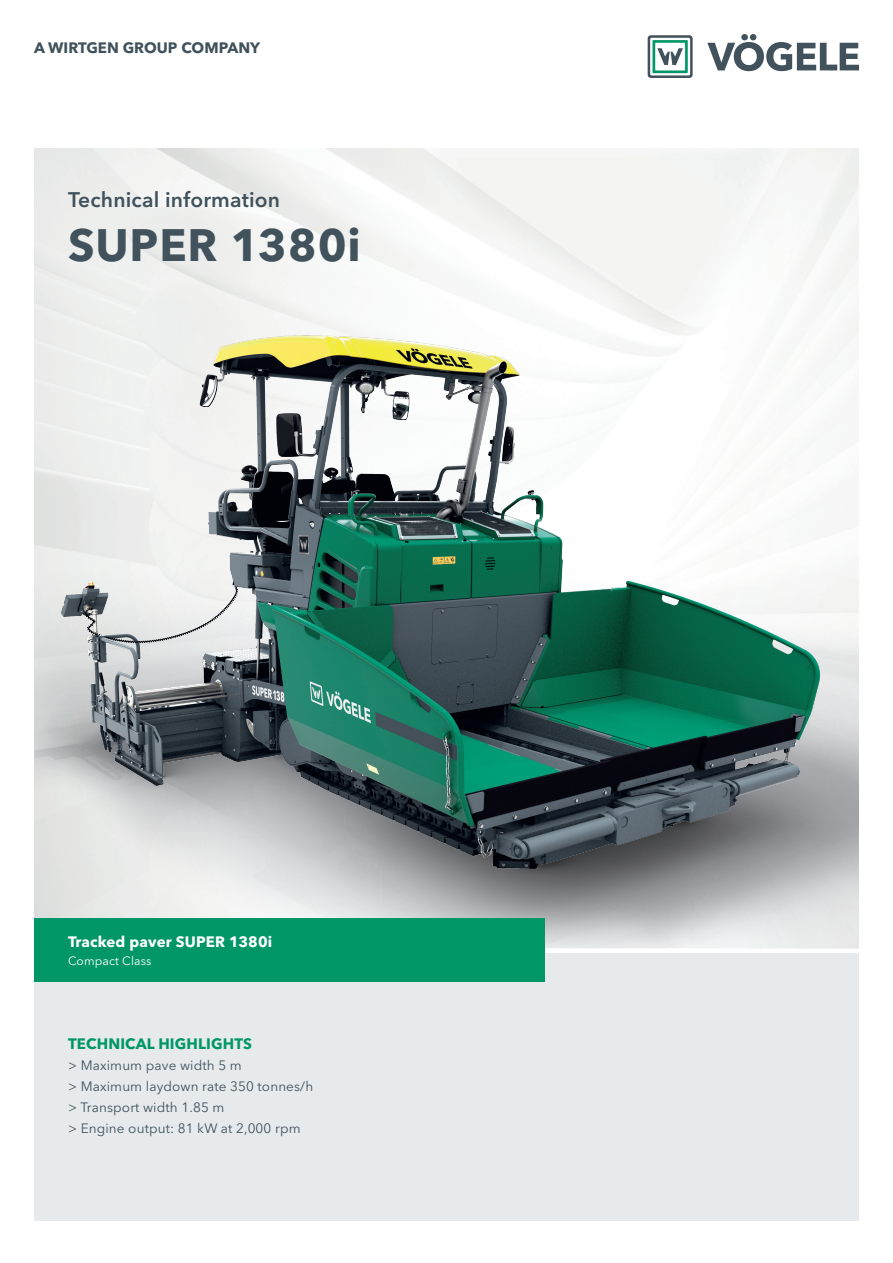
<style>
.page{position:relative;width:893px;height:1263px;background:#fff}
.page>*{position:absolute;margin:0;border:0;box-sizing:border-box;transform-origin:0 0}
.t1{font:700 45px "Avenir Next LT Pro";letter-spacing:.02em;color:#41525c}
.t2{font:600 21px "Avenir Next LT Pro";letter-spacing:.01em;color:#41525c}
.t3{font:700 15px "Avenir Next LT Pro";letter-spacing:.01em;color:#fff}
.t4{font:700 15px "Avenir Next LT Pro";color:#41525c}
.t5{font:700 15px "Avenir Next LT Pro";letter-spacing:.01em;color:#009667}
.t6{font:13.5px/21px "Avenir Next LT Pro";letter-spacing:.01em;color:#41525c}
.t7{font:12px "Avenir Next LT Pro";letter-spacing:.01em;color:#fff}
</style>
<div class="page">
<svg style="left:707px;top:34px;width:152px;height:37px"></svg>
<svg style="left:648px;top:35px;width:45px;height:43px"></svg>
<div style="left:34px;top:952px;width:825px;height:268px;background:#e6eaed"></div>
<img style="left:34px;top:181px;width:825px;height:767px">
<div style="left:34px;top:919px;width:510px;height:63px;background:#009667"></div>
<p class="t4" style="left:34px;top:39px;width:228px">A WIRTGEN GROUP COMPANY</p>
<h2 class="t2" style="left:68px;top:187px;width:214px">Technical information</h2>
<h1 class="t1" style="left:68px;top:218px;width:294px">SUPER 1380i</h1>
<p class="t3" style="left:68px;top:933px;width:206px">Tracked paver SUPER 1380i</p>
<p class="t7" style="left:68px;top:954px;width:85px">Compact Class</p>
<p class="t5" style="left:68px;top:1034px;width:186px">TECHNICAL HIGHLIGHTS</p>
<p class="t6" style="left:68px;top:1055px;width:247px">&gt; Maximum pave width 5 m<br>&gt; Maximum laydown rate 350 tonnes/h &gt; Transport width 1.85 m<br>&gt; Engine output: 81 kW at 2,000 rpm</p>
</div>
